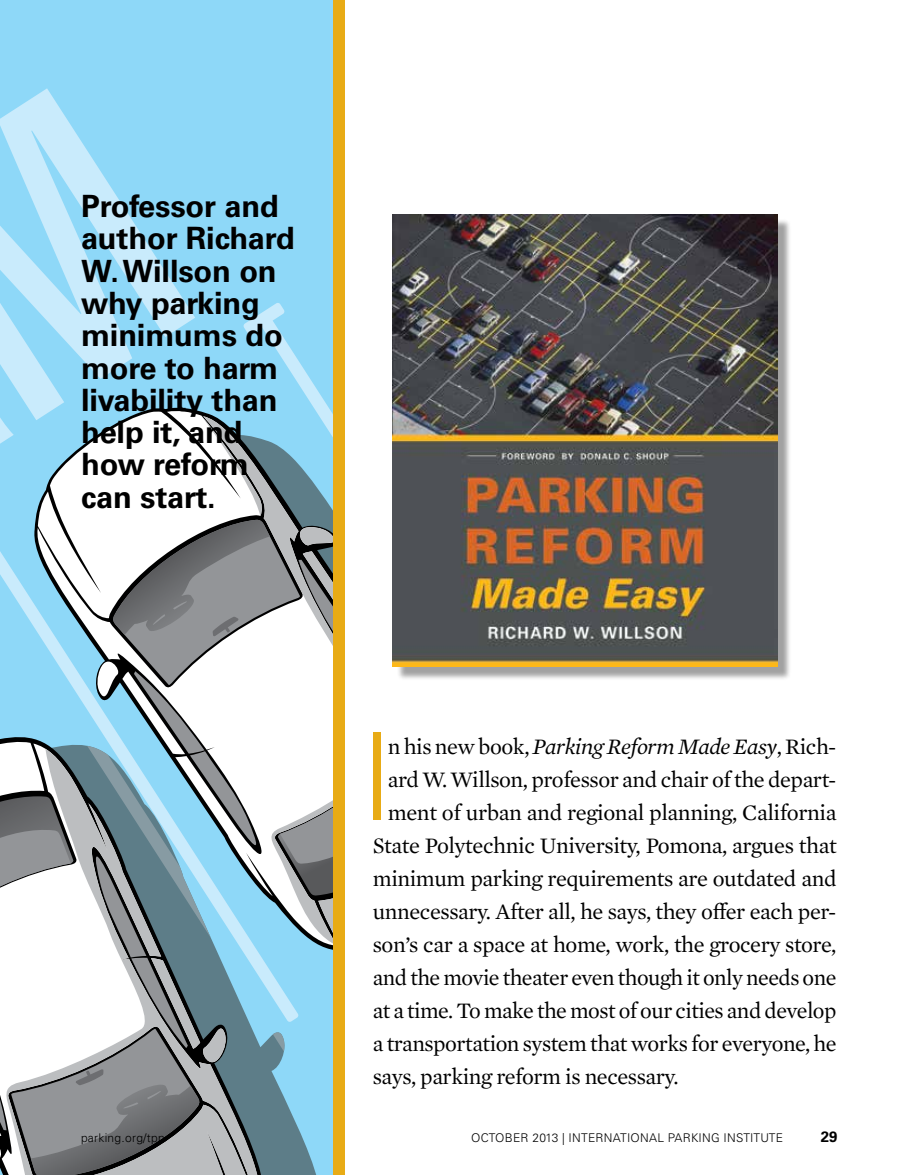
<style>
.page{position:relative;width:905px;height:1175px;background:#fff}
.page>*{position:absolute;margin:0;border:0;box-sizing:border-box;transform-origin:0 0}
.t1{font:300 condensed 121.5px "Univers LT Std";color:#e8ab15}
.t2{font:700 30.75px/32.2px "Univers LT Std";letter-spacing:-.005em;color:#000}
.t3{font:22.5px "Mercury Text G1";letter-spacing:-.02em;color:#000}
.t4{font:italic 22.5px "Mercury Text G1";letter-spacing:-.02em;color:#000}
.t5{font:700 15px "Univers LT Std";color:#000}
.t6{font:300 12px "Univers LT Std";letter-spacing:.02em;color:#000}
.s1{font-style:normal}
</style>
<div class="page">
<div style="left:397px;top:218px;width:394px;height:463px;background:#000;opacity:.37"></div>
<img style="left:392px;top:214px;width:385px;height:452px">
<div style="left:0;top:0;width:344px;height:1174px;background:#8ed8f8"></div>
<svg style="left:243px;top:303px;width:85px;height:103px"></svg>
<svg style="left:35px;top:410px;width:298px;height:109px;fill:#fff"></svg>
<svg style="left:201px;top:416px;width:132px;height:103px"></svg>
<svg style="left:0;top:519px;width:333px;height:655px"></svg>
<div style="left:333px;top:0;width:11px;height:1174px;background:#e8ab15"></div>
<svg style="left:35px;top:407px;width:160px;height:13px"></svg>
<h2 class="t2" style="left:81px;top:190px;width:215px">Professor and author Richard<br>W. Willson on why parking minimums do more to harm livability than help it, and how reform can start.</h2>
<h1 class="t1" style="left:363px;top:704px;width:9px">I</h1>
<p class="t4" style="left:388px;top:730px;width:450px"><span class="s1">n his new book,</span> Parking Reform Made Easy<span class="s1">, Rich-</span></p>
<p class="t3" style="left:388px;top:763px;width:450px">ard W. Willson, professor and chair of the depart-</p>
<p class="t3" style="left:388px;top:796px;width:450px">ment of urban and regional planning, California</p>
<p class="t3" style="left:373px;top:829px;width:465px">State Polytechnic University, Pomona, argues that</p>
<p class="t3" style="left:373px;top:862px;width:465px">minimum parking requirements are outdated and</p>
<p class="t3" style="left:373px;top:895px;width:465px">unnecessary. After all, he says, they offer each per-</p>
<p class="t3" style="left:373px;top:928px;width:465px">son’s car a space at home, work, the grocery store,</p>
<p class="t3" style="left:373px;top:961px;width:465px">and the movie theater even though it only needs one</p>
<p class="t3" style="left:373px;top:994px;width:465px">at a time. To make the most of our cities and develop</p>
<p class="t3" style="left:373px;top:1027px;width:465px">a transportation system that works for everyone, he</p>
<p class="t3" style="left:373px;top:1060px;width:307px">says, parking reform is necessary.</p>
<p class="t6" style="left:81px;top:1130px;width:85px">PARKING.ORG/TPP</p>
<p class="t6" style="left:471px;top:1130px;width:164px">OCTO BER 2013 | INTERNATION</p>
<p class="t6" style="left:649px;top:1130px;width:131px">AL PARKIN G IN STITUTE</p>
<p class="t5" style="left:820px;top:1127px;width:18px">29</p>
</div>
